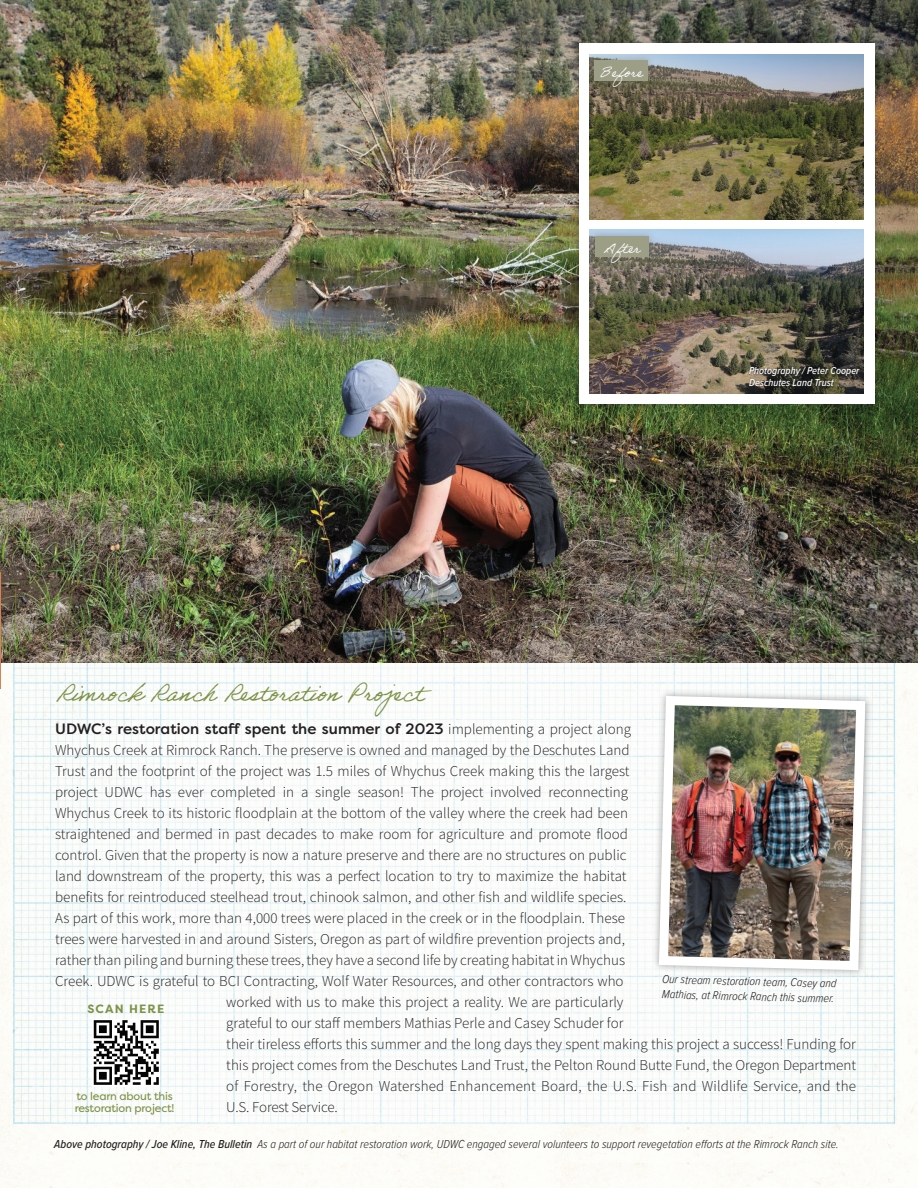
<style>
.page{position:relative;width:918px;height:1188px;background:#fff}
.page>*{position:absolute;margin:0;border:0;box-sizing:border-box;transform-origin:0 0}
.t1{font:24px "Adobe Handwriting Ernie";color:#7e9147}
.t2{font:300 15px "Source Sans Pro";color:#231f20}
.t3{font:500 15px "Filson Pro";color:#231f20}
.t4{font:15px "Adobe Handwriting Ernie";color:#fff}
.t5{font:italic 300 12px/15px "Proxima Nova Cond";color:#231f20}
.t6{font:700 12px "Filson Pro";letter-spacing:.1em;color:#7e9147}
.t7{font:11.25px/12px "Filson Pro";letter-spacing:-.02em;color:#7e9147}
.t8{font:italic 500 10.5px/12px "Proxima Nova Cond";color:#fff}
.s1{font-family:"Source Sans Pro";font-weight:300}
.s2{font-weight:500}
</style>
<div class="page">
<img style="left:0;top:663px;width:918px;height:525px">
<img style="left:0;top:0;width:918px;height:663px">
<div style="left:571px;top:35px;width:311px;height:376px;background:#231f20;opacity:.35"></div>
<div style="left:579px;top:43px;width:295px;height:360px;background:#fff"></div>
<img style="left:589px;top:54px;width:275px;height:166px">
<img style="left:589px;top:230px;width:275px;height:163px">
<div style="left:587px;top:53px;width:68px;height:40px;background:#716b60;opacity:.42"></div>
<div style="left:595px;top:60px;width:53px;height:21px;background:#9c9e85"></div>
<div style="left:589px;top:229px;width:67px;height:40px;background:#716b60;opacity:.42"></div>
<div style="left:596px;top:236px;width:53px;height:21px;background:#9c9e85"></div>
<div style="left:748px;top:365px;width:114px;height:24px;background:#231f20;opacity:.75"></div>
<div style="left:651px;top:689px;width:222px;height:288px;background:#231f20;opacity:.42"></div>
<img style="left:654px;top:691px;width:216px;height:284px">
<img style="left:92px;top:1019px;width:68px;height:67px">
<p class="t4" style="left:600px;top:63px;width:45px">Before</p>
<p class="t1" style="left:57px;top:678px;width:368px">Rimrock Ranch Restoration Project</p>
<p class="t4" style="left:605px;top:239px;width:37px">After</p>
<p class="t8" style="left:749px;top:365px;width:112px">Photography / Peter Cooper<br>Deschutes Land Trust</p>
<p class="t3" style="left:55px;top:719px;width:578px">UDWC’s restoration staff spent the summer of 2023 <span class="s1">implementing a project along</span></p>
<p class="t2" style="left:55px;top:741px;width:576px">Whychus Creek at Rimrock Ranch. The preserve is owned and managed by the Deschutes Land</p>
<p class="t2" style="left:55px;top:762px;width:576px">Trust and the footprint of the project was 1.5 miles of Whychus Creek making this the largest</p>
<p class="t2" style="left:55px;top:783px;width:574px">project UDWC has ever completed in a single season! The project involved reconnecting</p>
<p class="t2" style="left:55px;top:804px;width:574px">Whychus Creek to its historic floodplain at the bottom of the valley where the creek had been</p>
<p class="t2" style="left:55px;top:825px;width:574px">straightened and bermed in past decades to make room for agriculture and promote flood</p>
<p class="t2" style="left:55px;top:846px;width:573px">control. Given that the property is now a nature preserve and there are no structures on public</p>
<p class="t2" style="left:55px;top:867px;width:573px">land downstream of the property, this was a perfect location to try to maximize the habitat</p>
<p class="t2" style="left:55px;top:888px;width:573px">benefits for reintroduced steelhead trout, chinook salmon, and other fish and wildlife species.</p>
<p class="t2" style="left:55px;top:909px;width:571px">As part of this work, more than 4,000 trees were placed in the creek or in the floodplain. These</p>
<p class="t2" style="left:55px;top:930px;width:571px">trees were harvested in and around Sisters, Oregon as part of wildfire prevention projects and,</p>
<p class="t2" style="left:55px;top:951px;width:572px">rather than piling and burning these trees, they have a second life by creating habitat in Whychus</p>
<p class="t2" style="left:55px;top:972px;width:570px">Creek. UDWC is grateful to BCI Contracting, Wolf Water Resources, and other contractors who</p>
<p class="t2" style="left:226px;top:993px;width:399px">worked with us to make this project a reality. We are particularly</p>
<p class="t2" style="left:226px;top:1014px;width:399px">grateful to our staff members Mathias Perle and Casey Schuder for</p>
<p class="t2" style="left:226px;top:1035px;width:631px">their tireless efforts this summer and the long days they spent making this project a success! Funding for</p>
<p class="t2" style="left:226px;top:1056px;width:631px">this project comes from the Deschutes Land Trust, the Pelton Round Butte Fund, the Oregon Department</p>
<p class="t2" style="left:226px;top:1077px;width:631px">of Forestry, the Oregon Watershed Enhancement Board, the U.S. Fish and Wildlife Service, and the</p>
<p class="t2" style="left:226px;top:1098px;width:113px">U.S. Forest Service.</p>
<p class="t5" style="left:662px;top:972px;width:176px;rotate:1deg">Our stream restoration team, Casey and<br>Mathias, at Rimrock Ranch this summer.</p>
<p class="t6" style="left:87px;top:1001px;width:78px">SCAN HERE</p>
<p class="t7" style="left:75px;top:1090px;width:101px">to learn about this restoration project!</p>
<p class="t5" style="left:54px;top:1136px;width:786px"><span class="s2">Above photography / Joe Kline, The Bulletin</span> As a part of our habitat restoration work, UDWC engaged several volunteers to support revegetation efforts at the Rimrock Ranch site.</p>
</div>
